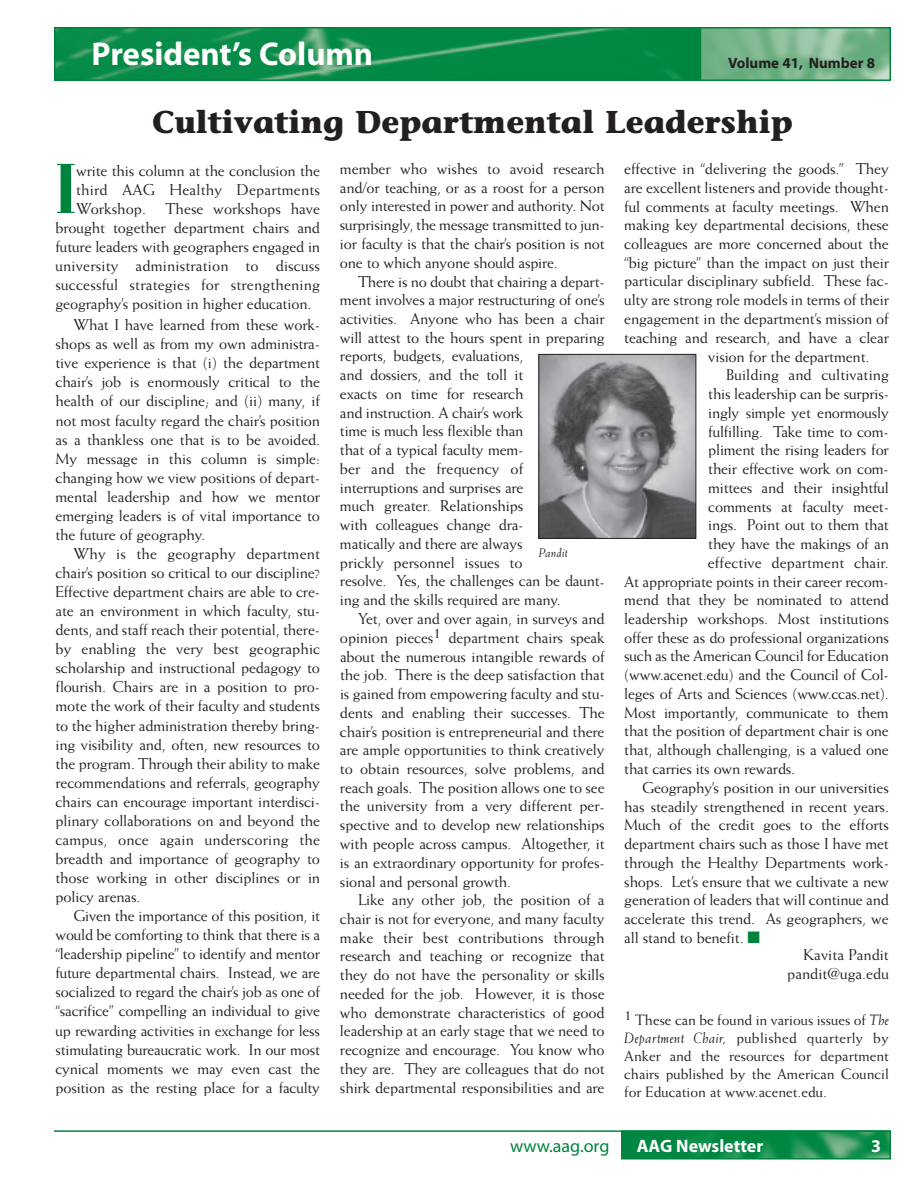
<style>
.page{position:relative;width:918px;height:1188px;background:#fff}
.page>*{position:absolute;margin:0;border:0;box-sizing:border-box;transform-origin:0 0}
.t1{font:700 condensed 69.75px "Bauer Bodoni";color:#00843d}
.t2{font:700 33px "Myriad";color:#fff}
.t3{font:700 31.5px "Stone Informal";color:#231f20}
.t4{font:700 18px "Myriad";color:#fff}
.t5{font:18px "Myriad";color:#00843d}
.t6{font:15.75px/18.8px "Weiss";letter-spacing:-.015em;color:#231f20;text-align:justify}
.t7{font:15.75px "Weiss";letter-spacing:.01em;color:#231f20}
.t8{font:15.75px "Weiss";letter-spacing:.005em;color:#231f20}
.t9{font:15px/18px "Weiss";color:#231f20;text-align:justify}
.t10{font:700 15px "Myriad";color:#231f20}
.t11{font:italic 12.75px "Weiss";letter-spacing:.01em;color:#231f20}
.s1{color:#00843d}
.s2{font-style:italic}
</style>
<div class="page">
<img style="left:57px;top:30px;width:643px;height:48px">
<div style="left:54px;top:27px;width:837px;height:54px;border:2px solid #00843d"></div>
<img style="left:703px;top:30px;width:185px;height:48px">
<div style="left:700px;top:27px;width:191px;height:54px;border:2px solid #00843d"></div>
<img style="left:540px;top:356px;width:154px;height:181px">
<div style="left:538px;top:354px;width:158px;height:185px;border:1px solid #231f20"></div>
<img style="left:624px;top:1133px;width:264px;height:24px">
<div style="left:621px;top:1130px;width:270px;height:30px;border:2px solid #00843d"></div>
<hr style="left:54px;top:1130px;width:837px;height:2px;background:#00843d">
<p class="t2" style="left:91px;top:42px;width:283px">President’s Column</p>
<p class="t10" style="left:728px;top:57px;width:148px">Volume 41, Number 8</p>
<h1 class="t3" style="left:152px;top:109px;width:642px">Cultivating Departmental Leadership</h1>
<p class="t1" style="left:56px;top:162px;width:22px">I</p>
<p class="t6" style="left:76px;top:162px;width:246px">write this column at the conclusion the</p>
<p class="t7" style="left:76px;top:183px;width:246px">third AAG Healthy Departments</p>
<p class="t6" style="left:76px;top:200px;width:246px">Workshop. These workshops have</p>
<p class="t6" style="left:55px;top:219px;width:266px">brought together department chairs and</p>
<p class="t6" style="left:55px;top:238px;width:266px">future leaders with geographers engaged in</p>
<p class="t7" style="left:55px;top:259px;width:266px">university administration to discuss</p>
<p class="t7" style="left:55px;top:278px;width:266px">successful strategies for strengthening</p>
<p class="t6" style="left:55px;top:295px;width:257px">geography’s position in higher education.</p>
<p class="t6" style="left:56px;top:317px;width:266px;text-indent:18px">What I have learned from these work&shy;shops as well as from my own administra&shy;tive experience is that (i) the department chair’s job is enormously critical to the health of our discipline; and (ii) many, if not most faculty regard the chair’s position as a thankless one that is to be avoided.<br>My message in this column is simple: changing how we view positions of depart&shy;mental leadership and how we mentor emerging leaders is of vital importance to the future of geography.</p>
<p class="t6" style="left:55px;top:545px;width:266px;text-indent:18px">Why is the geography department chair’s position so critical to our discipline?<br>Effective department chairs are able to cre&shy;ate an environment in which faculty, stu&shy;dents, and staff reach their potential, there&shy;by enabling the very best geographic scholarship and instructional pedagogy to flourish. Chairs are in a position to pro&shy;mote the work of their faculty and students to the higher administration thereby bring&shy;ing visibility and, often, new resources to the program. Through their ability to make recommendations and referrals, geography chairs can encourage important interdisci&shy;plinary collaborations on and beyond the campus, once again underscoring the breadth and importance of geography to those working in other disciplines or in policy arenas.</p>
<p class="t6" style="left:55px;top:907px;width:266px;text-indent:18px">Given the importance of this position, it would be comforting to think that there is a “leadership pipeline” to identify and mentor future departmental chairs. Instead, we are socialized to regard the chair’s job as one of “sacrifice” compelling an individual to give up rewarding activities in exchange for less stimulating bureaucratic work. In our most cynical moments we may even cast the position as the resting place for a faculty</p>
<p class="t6" style="left:340px;top:160px;width:266px">member who wishes to avoid research and/or teaching, or as a roost for a person only interested in power and authority. Not surprisingly, the message transmitted to jun&shy;ior faculty is that the chair’s position is not one to which anyone should aspire.</p>
<p class="t6" style="left:340px;top:273px;width:266px;text-align:left;text-indent:18px">There is no doubt that chairing a depart&shy;ment involves a major restructuring of one’s activities. Anyone who has been a chair will attest to the hours spent in preparing reports, budgets, evaluations,<br>and dossiers, and the toll it<br>exacts on time for research<br>and instruction. A chair’s work<br>time is much less flexible than<br>that of a typical faculty mem-<br>ber and the frequency of interruptions and surprises are<br>much greater. Relationships<br>with colleagues change dra-<br>matically and there are always<br>prickly personnel issues to<br>resolve. Yes, the challenges can be daunt&shy;ing and the skills required are many.</p>
<p class="t6" style="left:340px;top:610px;width:266px;text-indent:18px">Yet, over and over again, in surveys and opinion pieces1 department chairs speak about the numerous intangible rewards of the job. There is the deep satisfaction that is gained from empowering faculty and stu&shy;dents and enabling their successes. The chair’s position is entrepreneurial and there are ample opportunities to think creatively to obtain resources, solve problems, and reach goals. The position allows one to see the university from a very different per&shy;spective and to develop new relationships with people across campus. Altogether, it is an extraordinary opportunity for profes&shy;sional and personal growth.</p>
<p class="t6" style="left:340px;top:892px;width:266px;text-indent:18px">Like any other job, the position of a chair is not for everyone, and many faculty make their best contributions through research and teaching or recognize that they do not have the personality or skills needed for the job. However, it is those who demonstrate characteristics of good leadership at an early stage that we need to recognize and encourage. You know who they are. They are colleagues that do not shirk departmental responsibilities and are</p>
<p class="t11" style="left:539px;top:547px;width:31px">Pandit</p>
<p class="t6" style="left:624px;top:160px;width:266px">effective in “delivering the goods.” They are excellent listeners and provide thought&shy;ful comments at faculty meetings. When making key departmental decisions, these colleagues are more concerned about the “big picture” than the impact on just their particular disciplinary subfield. These fac&shy;ulty are strong role models in terms of their engagement in the department’s mission of teaching and research, and have a clear</p>
<p class="t6" style="left:708px;top:348px;width:163px">vision for the department.</p>
<p class="t8" style="left:726px;top:369px;width:164px">Building and cultivating</p>
<p class="t6" style="left:708px;top:385px;width:182px">this leadership can be surpris-</p>
<p class="t6" style="left:708px;top:404px;width:182px">ingly simple yet enormously</p>
<p class="t6" style="left:708px;top:423px;width:182px">fulfilling. Take time to com-</p>
<p class="t6" style="left:708px;top:442px;width:182px">pliment the rising leaders for</p>
<p class="t6" style="left:708px;top:460px;width:182px">their effective work on com-</p>
<p class="t6" style="left:708px;top:479px;width:182px">mittees and their insightful</p>
<p class="t6" style="left:708px;top:498px;width:182px">comments at faculty meet-</p>
<p class="t6" style="left:708px;top:517px;width:182px">ings. Point out to them that</p>
<p class="t6" style="left:708px;top:535px;width:182px">they have the makings of an</p>
<p class="t6" style="left:624px;top:554px;width:266px;text-indent:84px">effective department chair.<br>At appropriate points in their career recom&shy;mend that they be nominated to attend leadership workshops. Most institutions offer these as do professional organizations such as the American Council for Education (www.acenet.edu) and the Council of Col&shy;leges of Arts and Sciences (www.ccas.net).<br>Most importantly, communicate to them that the position of department chair is one that, although challenging, is a valued one that carries its own rewards.</p>
<p class="t6" style="left:624px;top:779px;width:266px;text-indent:18px">Geography’s position in our universities has steadily strengthened in recent years.<br>Much of the credit goes to the efforts department chairs such as those I have met through the Healthy Departments work&shy;shops. Let’s ensure that we cultivate a new generation of leaders that will continue and accelerate this trend. As geographers, we all stand to benefit. <span class="s1">■</span></p>
<p class="t6" style="left:803px;top:947px;width:87px">Kavita Pandit</p>
<p class="t6" style="left:787px;top:966px;width:103px">pandit@uga.edu</p>
<p class="t9" style="left:624px;top:1012px;width:266px">1 These can be found in various issues of <span class="s2">The Department Chair,</span> published quarterly by Anker and the resources for department chairs published by the American Council for Education at www.acenet.edu.</p>
<p class="t5" style="left:510px;top:1140px;width:101px">www.aag.org</p>
<p class="t4" style="left:637px;top:1139px;width:128px">AAG Newsletter</p>
<p class="t4" style="left:871px;top:1139px;width:11px">3</p>
</div>
